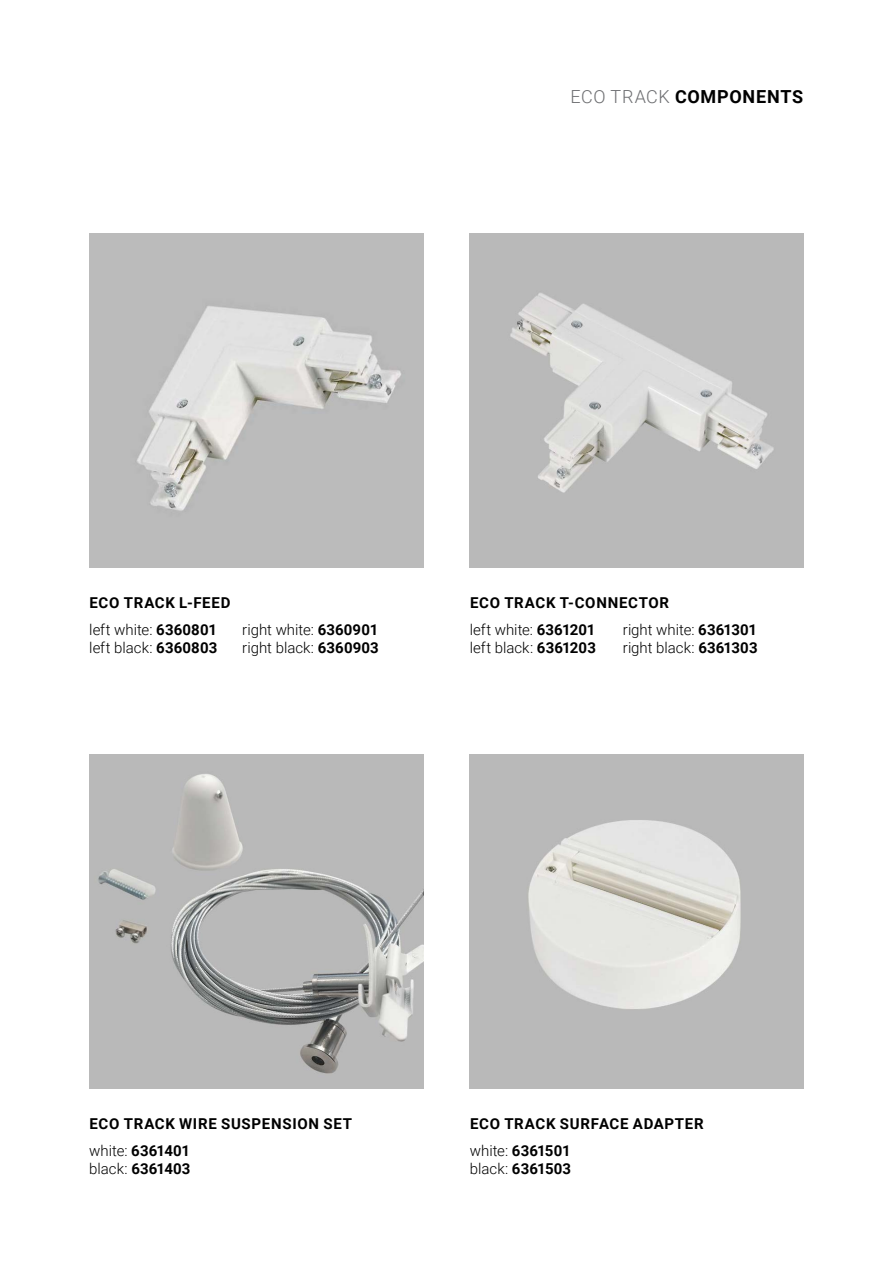
<style>
.page{position:relative;width:893px;height:1263px;background:#fff}
.page>*{position:absolute;margin:0;border:0;box-sizing:border-box;transform-origin:0 0}
.t1{font:700 18px "Roboto";letter-spacing:.04em;color:#000}
.t2{font:300 15px "Roboto";color:#000}
.t3{font:700 15px "Roboto";letter-spacing:.045em;color:#000}
.t4{font:700 15px/18px "Roboto";color:#000}
.s1{font-weight:300;color:#6d6e71}
.s2{font-weight:700}
.s3{font-weight:300}
</style>
<div class="page">
<img style="left:470px;top:234px;width:334px;height:334px">
<img style="left:89px;top:755px;width:334px;height:334px">
<img style="left:89px;top:234px;width:334px;height:334px">
<img style="left:470px;top:755px;width:334px;height:334px">
<p class="t1" style="left:570px;top:84px;width:234px"><span class="s1">ECO TRACK</span> COMPONENTS</p>
<p class="t3" style="left:90px;top:592px;width:143px">ECO TRACK L-FEED</p>
<p class="t2" style="left:89px;top:619px;width:129px">left white: <span class="s2">6360801</span></p>
<p class="t2" style="left:242px;top:619px;width:138px">right white: <span class="s2">6360901</span></p>
<p class="t2" style="left:89px;top:637px;width:130px">left black: <span class="s2">6360803</span></p>
<p class="t2" style="left:242px;top:637px;width:138px">right black: <span class="s2">6360903</span></p>
<p class="t3" style="left:470px;top:592px;width:200px">ECO TRACK T-CONNECTOR</p>
<p class="t2" style="left:470px;top:619px;width:127px">left white: <span class="s2">6361201</span></p>
<p class="t2" style="left:623px;top:619px;width:136px">right white: <span class="s2">6361301</span></p>
<p class="t2" style="left:470px;top:637px;width:128px">left black: <span class="s2">6361203</span></p>
<p class="t2" style="left:623px;top:637px;width:136px">right black: <span class="s2">6361303</span></p>
<p class="t3" style="left:90px;top:1113px;width:264px">ECO TRACK WIRE SUSPENSION SET</p>
<p class="t4" style="left:89px;top:1141px;width:103px"><span class="s3">white:</span> 6361401 <span class="s3">black:</span> 6361403</p>
<p class="t3" style="left:470px;top:1113px;width:235px">ECO TRACK SURFACE ADAPTER</p>
<p class="t4" style="left:470px;top:1141px;width:103px"><span class="s3">white:</span> 6361501 <span class="s3">black:</span> 6361503</p>
</div>
